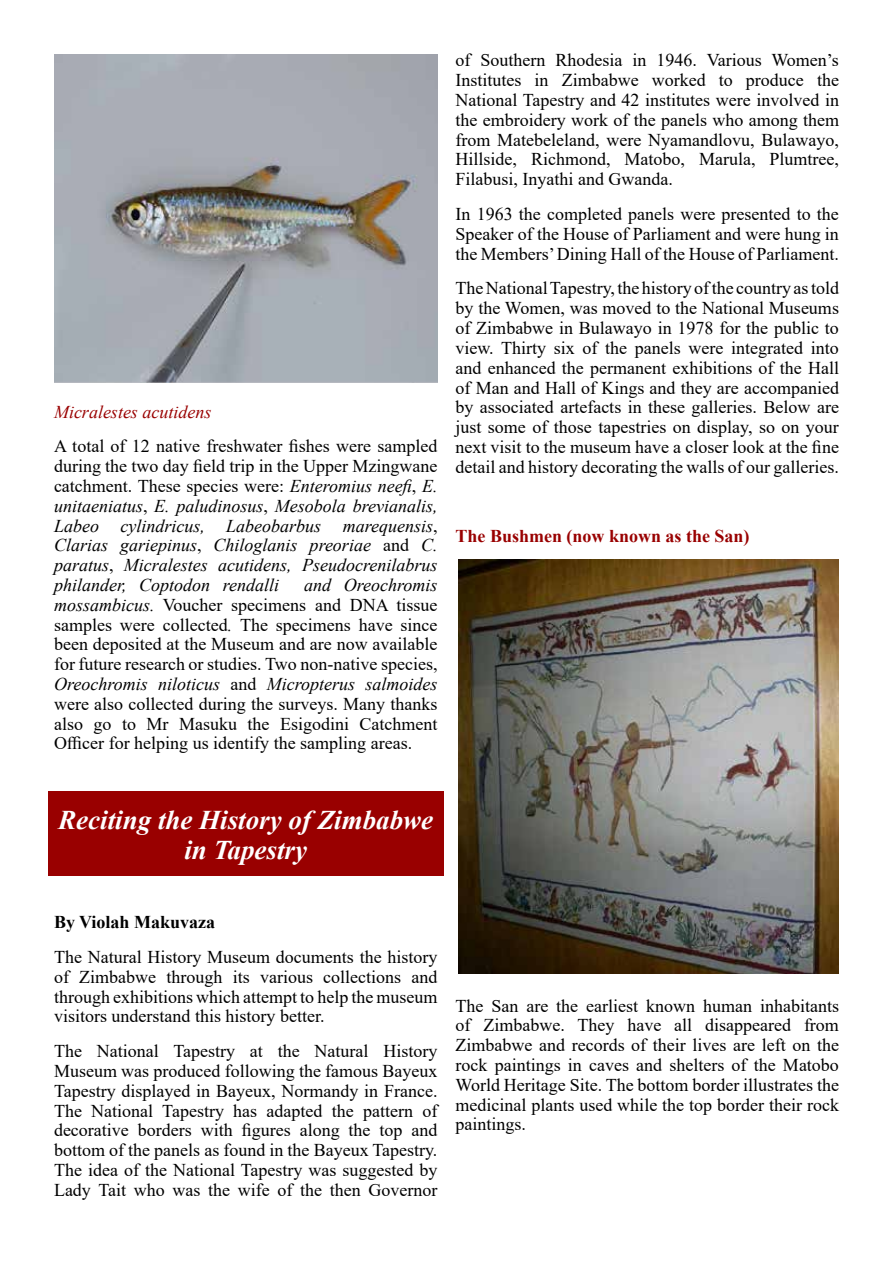
<style>
.page{position:relative;width:893px;height:1263px;background:#fff}
.page>*{position:absolute;margin:0;border:0;box-sizing:border-box;transform-origin:0 0}
.t1{font:italic 700 27px/29.7px "Times New Roman";color:#fff;text-align:center}
.t2{font:18px/19.8px "Times New Roman";color:#000;text-align:justify}
.t3{font:italic 18px/19.8px "Times New Roman";color:#000;text-align:justify}
.t4{font:700 18px "Times New Roman";color:#900}
.t5{font:italic 18px "Times New Roman";color:#900}
.t6{font:700 18px "Times New Roman";color:#000}
.s1{font-style:normal}
.s2{font-style:italic}
</style>
<div class="page">
<div style="left:48px;top:792px;width:395px;height:84px;background:#900"></div>
<img style="left:54px;top:54px;width:383px;height:329px">
<img style="left:459px;top:559px;width:380px;height:414px">
<p class="t5" style="left:54px;top:399px;width:159px">Micralestes acutidens</p>
<p class="t3" style="left:54px;top:436px;width:385px"><span class="s1">A total of 12 native freshwater fishes were sampled during the two day field trip in the Upper Mzingwane catchment. These species were:</span> Enteromius neefi<span class="s1">,</span> E. unitaeniatus<span class="s1">,</span> E. paludinosus<span class="s1">,</span> Mesobola brevianalis, Labeo cylindricus, Labeobarbus marequensis<span class="s1">, </span>Clarias gariepinus<span class="s1">,</span> Chiloglanis preoriae <span class="s1">and</span> C. paratus<span class="s1">,</span> Micralestes acutidens, Pseudocrenilabrus philander, Coptodon rendalli</p>
<p class="t2" style="left:54px;top:574px;width:385px;text-indent:250px"><span class="s2">and Oreochromis mossambicus.</span> Voucher specimens and DNA tissue samples were collected<span class="s2">.</span> The specimens have since been deposited at the Museum and are now available for future research or studies. Two non-native species, <span class="s2">Oreochromis niloticus</span> and <span class="s2">Micropterus salmoides </span>were also collected during the surveys. Many thanks also go to Mr Masuku the Esigodini Catchment Officer for helping us identify the sampling areas.</p>
<p class="t2" style="left:455px;top:50px;width:385px">of Southern Rhodesia in 1946. Various Women’s Institutes in Zimbabwe worked to produce the National Tapestry and 42 institutes were involved in the embroidery work of the panels who among them from Matebeleland, were Nyamandlovu, Bulawayo, Hillside, Richmond, Matobo, Marula, Plumtree, Filabusi, Inyathi and Gwanda.</p>
<p class="t2" style="left:455px;top:204px;width:385px">In 1963 the completed panels were presented to the Speaker of the House of Parliament and were hung in the Members’ Dining Hall of the House of Parliament.</p>
<p class="t2" style="left:455px;top:278px;width:385px">The National Tapestry, the history of the country as told by the Women, was moved to the National Museums of Zimbabwe in Bulawayo in 1978 for the public to view. Thirty six of the panels were integrated into and enhanced the permanent exhibitions of the Hall of Man and Hall of Kings and they are accompanied by associated artefacts in these galleries. Below are just some of those tapestries on display, so on your next visit to the museum have a closer look at the fine detail and history decorating the walls of our galleries.</p>
<p class="t4" style="left:455px;top:523px;width:296px">The Bushmen (now known as the San)</p>
<h1 class="t1" style="left:58px;top:804px;width:377px">Reciting the History of Zimbabwe in Tapestry</h1>
<p class="t6" style="left:54px;top:909px;width:163px">By Violah Makuvaza</p>
<p class="t2" style="left:54px;top:946px;width:385px">The Natural History Museum documents the history of Zimbabwe through its various collections and through exhibitions which attempt to help the museum visitors understand this history better.</p>
<p class="t2" style="left:54px;top:1041px;width:385px">The National Tapestry at the Natural History Museum was produced following the famous Bayeux Tapestry displayed in Bayeux, Normandy in France.<br>The National Tapestry has adapted the pattern of decorative borders with figures along the top and bottom of the panels as found in the Bayeux Tapestry.<br>The idea of the National Tapestry was suggested by Lady Tait who was the wife of the then Governor</p>
<p class="t2" style="left:455px;top:995px;width:385px">The San are the earliest known human inhabitants of Zimbabwe. They have all disappeared from Zimbabwe and records of their lives are left on the rock paintings in caves and shelters of the Matobo World Heritage Site. The bottom border illustrates the medicinal plants used while the top border their rock paintings.</p>
</div>
